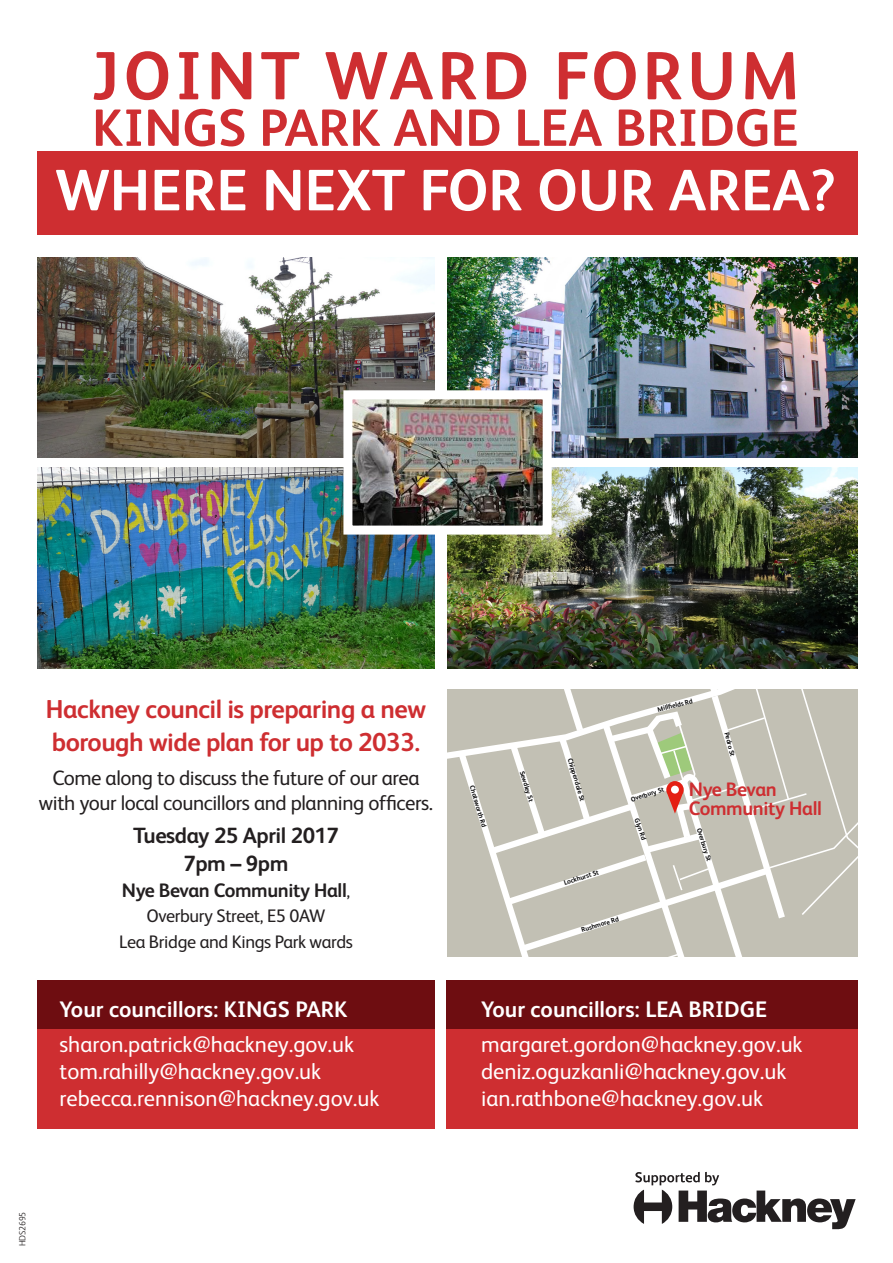
<style>
.page{position:relative;width:893px;height:1263px;background:#fff}
.page>*{position:absolute;margin:0;border:0;box-sizing:border-box;transform-origin:0 0}
.t1{font:700 68.25px "FS Albert";letter-spacing:.06em;color:#ce2e31}
.t2{font:700 58.5px "FS Albert";color:#fff}
.t3{font:700 52.5px "FS Albert";color:#ce2e31}
.t4{font:700 25.95px/32.4px "FS Albert";letter-spacing:-.02em;color:#ce2e31}
.t5{font:22.5px "FS Albert";color:#fff}
.t6{font:700 22.5px "FS Albert";color:#fff}
.t7{font:700 22.05px "FS Albert";letter-spacing:-.02em;color:#231f20}
.t8{font:20.7px/24.3px "FS Albert";letter-spacing:-.02em;color:#231f20;text-align:center}
.t9{font:700 19.5px "FS Albert";letter-spacing:-.02em;color:#231f20}
.t10{font:700 19.5px/19px "FS Albert";letter-spacing:-.02em;color:#ce2e31}
.t11{font:18.15px "FS Albert";letter-spacing:-.02em;color:#231f20}
.t12{font:300 9px "FS Albert";letter-spacing:-.02em;color:#231f20}
.t13{font:700 6.75px "FS Albert";color:#000}
.s1{font-weight:400;font-size:18.15px}
</style>
<div class="page">
<div style="left:37px;top:151px;width:821px;height:84px;background:#ce2e31"></div>
<div style="left:37px;top:980px;width:398px;height:149px;background:#ce2e31"></div>
<div style="left:37px;top:980px;width:398px;height:49px;background:#6e0d11"></div>
<div style="left:446px;top:980px;width:412px;height:149px;background:#ce2e31"></div>
<div style="left:446px;top:980px;width:412px;height:49px;background:#6e0d11"></div>
<svg style="left:634px;top:1172px;width:222px;height:57px"></svg>
<img style="left:37px;top:257px;width:398px;height:201px">
<img style="left:37px;top:468px;width:398px;height:200px">
<img style="left:448px;top:257px;width:410px;height:201px">
<img style="left:448px;top:468px;width:410px;height:200px">
<img style="left:339px;top:386px;width:217px;height:153px">
<svg style="left:448px;top:689px;width:410px;height:268px;background:#c9c7bc"></svg>
<div style="left:671px;top:786px;width:8px;height:7px;background:#fff;border-radius:50%"></div>
<p class="t1" style="left:91px;top:30px;width:710px">JOINT WARD FORUM</p>
<p class="t3" style="left:92px;top:92px;width:708px">KINGS PARK AND LEA BRIDGE</p>
<p class="t2" style="left:55px;top:151px;width:782px">WHERE NEXT FOR OUR AREA?</p>
<p class="t4" style="left:46px;top:692px;width:382px">Hackney council is preparing a new borough wide plan for up to 2033.</p>
<p class="t8" style="left:39px;top:765px;width:396px">Come along to discuss the future of our area with your local councillors and planning officers.</p>
<p class="t7" style="left:133px;top:820px;width:207px">Tuesday 25 April 2017</p>
<p class="t7" style="left:183px;top:849px;width:107px">7pm – 9pm</p>
<p class="t9" style="left:122px;top:877px;width:230px">Nye Bevan Community Hall<span class="s1">,</span></p>
<p class="t11" style="left:147px;top:903px;width:180px">Overbury Street, E5 0AW</p>
<p class="t11" style="left:119px;top:929px;width:235px">Lea Bridge and Kings Park wards</p>
<p class="t6" style="left:60px;top:994px;width:289px">Your councillors: KINGS PARK</p>
<p class="t5" style="left:60px;top:1029px;width:296px">sharon.patrick@hackney.gov.uk</p>
<p class="t5" style="left:60px;top:1056px;width:263px">tom.rahilly@hackney.gov.uk</p>
<p class="t5" style="left:60px;top:1083px;width:321px">rebecca.rennison@hackney.gov.uk</p>
<p class="t13" style="left:477px;top:784px;width:45px;rotate:74deg">Chatsworth Rd</p>
<p class="t13" style="left:526px;top:770px;width:33px;rotate:73deg">Sewdley St</p>
<p class="t13" style="left:574px;top:757px;width:46px;rotate:73deg">Chippendale St</p>
<p class="t13" style="left:563px;top:878px;width:38px;rotate:-17deg">Lockhurst St</p>
<p class="t13" style="left:657px;top:705px;width:37px;rotate:-14deg">Millfi elds Rd</p>
<p class="t13" style="left:731px;top:731px;width:26px;rotate:75deg">Pedro St</p>
<p class="t13" style="left:630px;top:795px;width:36px;rotate:-17deg">Overbury St</p>
<p class="t13" style="left:641px;top:817px;width:24px;rotate:71deg">Glyn Rd</p>
<p class="t10" style="left:689px;top:779px;width:135px">Nye Bevan<br>Community Hall</p>
<p class="t13" style="left:703px;top:826px;width:36px;rotate:72deg">Overbury St</p>
<p class="t13" style="left:580px;top:925px;width:40px;rotate:-17deg">Rushmore Rd</p>
<p class="t6" style="left:481px;top:994px;width:288px">Your councillors: LEA BRIDGE</p>
<p class="t5" style="left:481px;top:1029px;width:323px">margaret.gordon@hackney.gov.uk</p>
<p class="t5" style="left:481px;top:1056px;width:307px">deniz.oguzkanli@hackney.gov.uk</p>
<p class="t5" style="left:481px;top:1083px;width:283px">ian.rathbone@hackney.gov.uk</p>
<p class="t12" style="left:17px;top:1246px;width:36px;rotate:-90deg">HDS2695</p>
</div>
